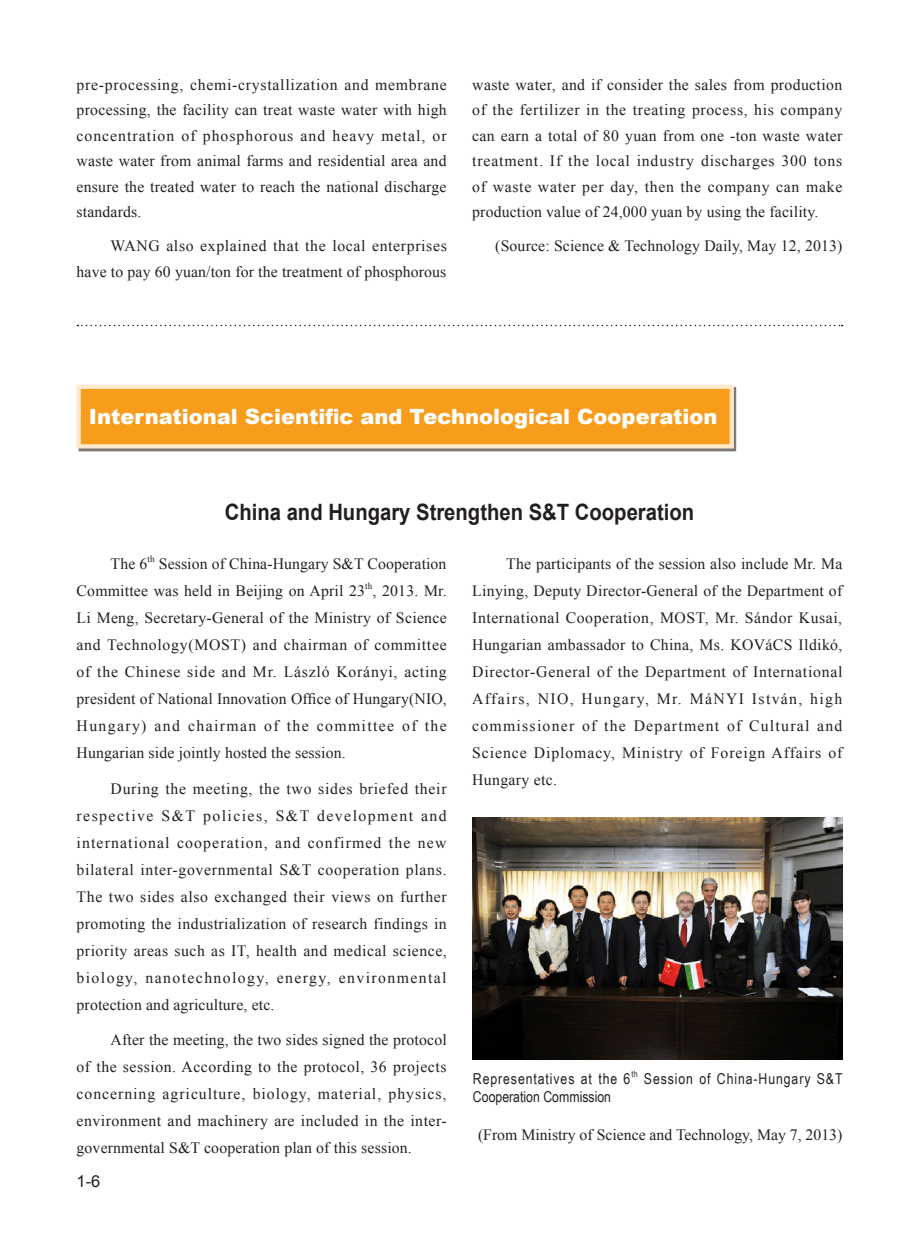
<style>
.page{position:relative;width:919px;height:1238px;background:#fff}
.page>*{position:absolute;margin:0;border:0;box-sizing:border-box;transform-origin:0 0}
.t1{font:700 22.5px "Arial";color:#231f20;scale:.9 1}
.t2{font:900 21px "Arial";color:#fff}
.t3{font:16.5px "Arial";color:#231f20}
.t4{font:15.75px/27px "Times New Roman";letter-spacing:.01em;color:#231f20;text-align:justify}
.t5{font:15px "Arial Narrow";letter-spacing:.06em;color:#231f20}
.t6{font:15px "Arial Narrow";color:#231f20}
.t7{font:9.15px "Times New Roman";color:#231f20}
.t8{font:8.7px "Arial Narrow";color:#231f20}
</style>
<div class="page">
<svg style="left:77px;top:325px;width:765px;height:1px"></svg>
<div style="left:79px;top:386px;width:660px;height:67px;background:#231f20;opacity:.6"></div>
<div style="left:77px;top:384px;width:656px;height:64px;background:#f89c1c;border:4px solid #fee8cb"></div>
<img style="left:472px;top:817px;width:370px;height:242px">
<p class="t4" style="left:77px;top:71px;width:372px;line-height:25.5px">pre-processing, chemi-crystallization and membrane processing, the facility can treat waste water with high concentration of phosphorous and heavy metal, or waste water from animal farms and residential area and ensure the treated water to reach the national discharge standards.</p>
<p class="t4" style="left:77px;top:233px;width:372px;line-height:25.5px;text-align:right">WANG also explained that the local enterprises have to pay 60 yuan/ton for the treatment of phosphorous</p>
<p class="t4" style="left:472px;top:71px;width:371px;line-height:25.5px">waste water, and if consider the sales from production of the fertilizer in the treating process, his company can earn a total of 80 yuan from one -ton waste water treatment. If the local industry discharges 300 tons of waste water per day, then the company can make production value of 24,000 yuan by using the facility.</p>
<p class="t4" style="left:495px;top:232px;width:348px">(Source: Science &amp; Technology Daily, May 12, 2013)</p>
<h2 class="t2" style="left:89px;top:401px;width:630px">International Scientific and Technological Cooperation</h2>
<h1 class="t1" style="left:225px;top:497px;width:523px">China and Hungary Strengthen S&amp;T Cooperation</h1>
<p class="t4" style="left:111px;top:550px;width:38px">The 6</p>
<p class="t7" style="left:147px;top:552px;width:9px">th</p>
<p class="t4" style="left:77px;top:550px;width:371px;text-indent:82px">Session of China-Hungary S&amp;T Cooperation<br>Committee was held in Beijing on April 23</p>
<p class="t7" style="left:365px;top:579px;width:9px">th</p>
<p class="t4" style="left:77px;top:577px;width:372px;text-indent:296px">, 2013. Mr.<br>Li Meng, Secretary-General of the Ministry of Science and Technology(MOST) and chairman of committee of the Chinese side and Mr. László Korányi, acting president of National Innovation Office of Hungary(NIO, Hungary) and chairman of the committee of the Hungarian side jointly hosted the session.</p>
<p class="t4" style="left:77px;top:774px;width:372px;text-indent:34px">During the meeting, the two sides briefed their respective S&amp;T policies, S&amp;T development and international cooperation, and confirmed the new bilateral inter-governmental S&amp;T cooperation plans.<br>The two sides also exchanged their views on further promoting the industrialization of research findings in priority areas such as IT, health and medical science, biology, nanotechnology, energy, environmental protection and agriculture, etc.</p>
<p class="t4" style="left:77px;top:1026px;width:371px;text-indent:34px">After the meeting, the two sides signed the protocol of the session. According to the protocol, 36 projects concerning agriculture, biology, material, physics, environment and machinery are included in the inter&shy;governmental S&amp;T cooperation plan of this session.</p>
<p class="t3" style="left:77px;top:1170px;width:25px">1-6</p>
<p class="t4" style="left:472px;top:550px;width:372px;text-indent:34px">The participants of the session also include Mr. Ma Linying, Deputy Director-General of the Department of International Cooperation, MOST, Mr. Sándor Kusai, Hungarian ambassador to China, Ms. KOVáCS Ildikó, Director-General of the Department of International Affairs, NIO, Hungary, Mr. MáNYI István, high commissioner of the Department of Cultural and Science Diplomacy, Ministry of Foreign Affairs of Hungary etc.</p>
<p class="t5" style="left:473px;top:1067px;width:159px">Representatives at the 6</p>
<p class="t8" style="left:631px;top:1067px;width:8px">th</p>
<p class="t5" style="left:643px;top:1067px;width:200px">Session of China-Hungary S&amp;T</p>
<p class="t6" style="left:473px;top:1085px;width:140px">Cooperation Commission</p>
<p class="t4" style="left:478px;top:1121px;width:366px">(From Ministry of Science and Technology, May 7, 2013)</p>
</div>
